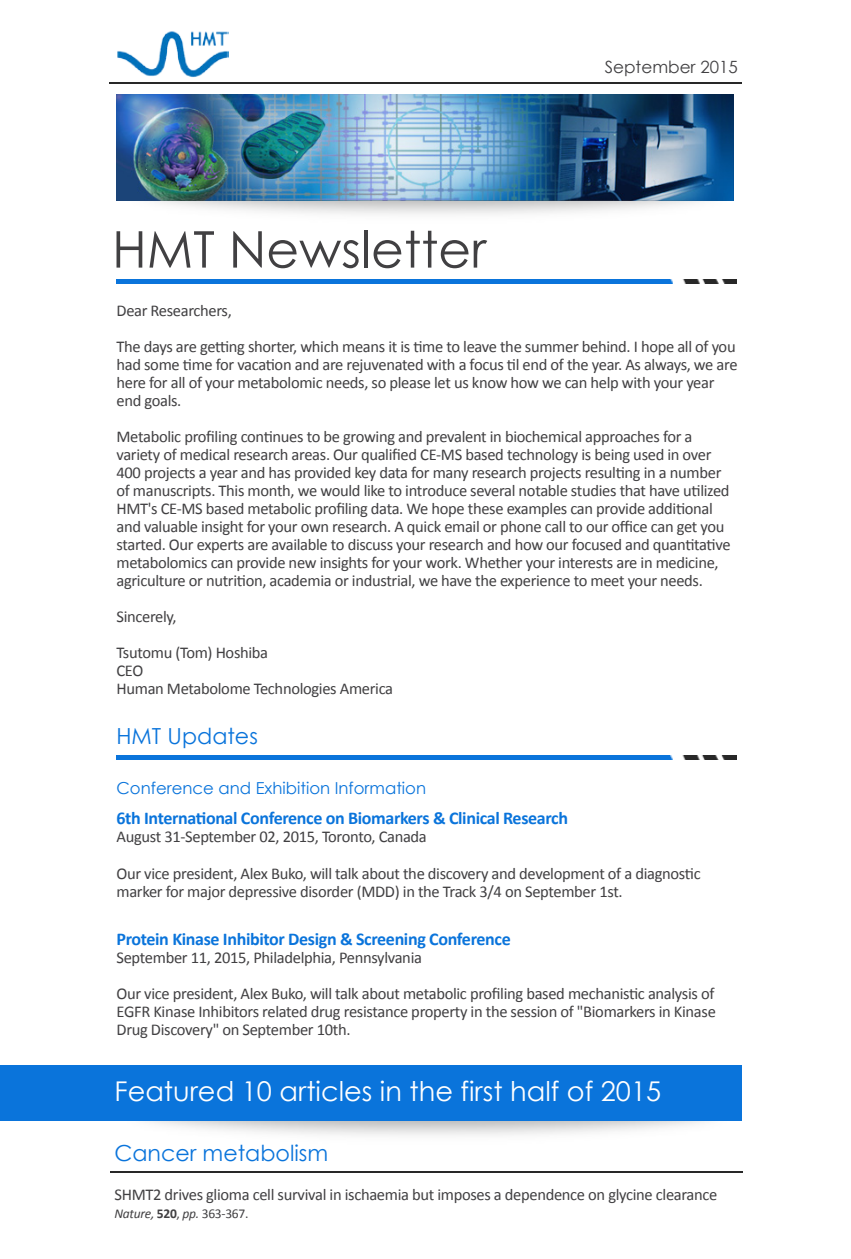
<style>
.page{position:relative;width:851px;height:1259px;background:#fff}
.page>*{position:absolute;margin:0;border:0;box-sizing:border-box;transform-origin:0 0}
.t1{font:50.7px "Century Gothic";color:#414042}
.t2{font:27.3px "Century Gothic";color:#fff}
.t3{font:22.2px "Century Gothic";color:#0a74db}
.t4{font:700 18px "Calibri";letter-spacing:-.02em;color:#0a74db}
.t5{font:16.8px "Century Gothic";color:#414042}
.t6{font:16.5px/18px "Calibri";letter-spacing:-.02em;color:#414042}
.t7{font:16.5px "Century Gothic";color:#0a74db}
.t8{font:italic 13.5px "Calibri";letter-spacing:-.02em;color:#414042}
.s1{font-weight:700;font-style:normal}
.s2{font-style:normal}
</style>
<div class="page">
<hr style="left:109px;top:82px;width:632px;height:1px;background:#282828">
<img style="left:117px;top:31px;width:111px;height:46px">
<img style="left:116px;top:94px;width:617px;height:107px">
<hr style="left:116px;top:279px;width:557px;height:4px;background:#0a74db">
<img style="left:682px;top:279px;width:54px;height:4px">
<div style="left:0;top:1065px;width:741px;height:56px;background:#0a74db"></div>
<hr style="left:110px;top:1171px;width:632px;height:1px;background:#282828">
<hr style="left:116px;top:756px;width:557px;height:4px;background:#0a74db">
<img style="left:682px;top:756px;width:54px;height:4px">
<p class="t5" style="left:604px;top:57px;width:134px">September 2015</p>
<h1 class="t1" style="left:112px;top:218px;width:375px">HMT Newsletter</h1>
<p class="t6" style="left:116px;top:292px;width:620px;line-height:36px">Dear Researchers,<br>The days are getting shorter, which means it is time to leave the summer behind. I hope all of you</p>
<p class="t6" style="left:116px;top:355px;width:622px">had some time for vacation and are rejuvenated with a focus til end of the year. As always, we are here for all of your metabolomic needs, so please let us know how we can help with your year end goals.</p>
<p class="t6" style="left:116px;top:427px;width:615px">Metabolic profiling continues to be growing and prevalent in biochemical approaches for a variety of medical research areas. Our qualified CE-MS based technology is being used in over 400 projects a year and has provided key data for many research projects resulting in a number of manuscripts. This month, we would like to introduce several notable studies that have utilized HMT's CE-MS based metabolic profiling data. We hope these examples can provide additional and valuable insight for your own research. A quick email or phone call to our office can get you started. Our experts are available to discuss your research and how our focused and quantitative metabolomics can provide new insights for your work. Whether your interests are in medicine, agriculture or nutrition, academia or industrial, we have the experience to meet your needs.</p>
<p class="t6" style="left:116px;top:598px;width:153px;line-height:36px">Sincerely,<br>Tsutomu (Tom) Hoshiba</p>
<p class="t6" style="left:116px;top:661px;width:278px">CEO<br>Human Metabolome Technologies America</p>
<h3 class="t3" style="left:116px;top:722px;width:143px">HMT Updates</h3>
<p class="t7" style="left:116px;top:778px;width:311px">Conference and Exhibition Information</p>
<p class="t4" style="left:116px;top:807px;width:453px">6th International Conference on Biomarkers &amp; Clinical Research</p>
<p class="t6" style="left:116px;top:819px;width:585px;line-height:36px">August 31-September 02, 2015, Toronto, Canada<br>Our vice president, Alex Buko, will talk about the discovery and development of a diagnostic</p>
<p class="t6" style="left:116px;top:882px;width:507px">marker for major depressive disorder (MDD) in the Track 3/4 on September 1st.</p>
<p class="t4" style="left:116px;top:927px;width:395px">Protein Kinase Inhibitor Design &amp; Screening Conference</p>
<p class="t6" style="left:116px;top:939px;width:599px;line-height:36px">September 11, 2015, Philadelphia, Pennsylvania<br>Our vice president, Alex Buko, will talk about metabolic profiling based mechanistic analysis of</p>
<p class="t6" style="left:116px;top:1002px;width:600px">EGFR Kinase Inhibitors related drug resistance property in the session of "Biomarkers in Kinase<br>Drug Discovery" on September 10th.</p>
<h2 class="t2" style="left:114px;top:1074px;width:548px">Featured 10 articles in the first half of 2015</h2>
<h3 class="t3" style="left:114px;top:1140px;width:215px">Cancer metabolism</h3>
<p class="t6" style="left:114px;top:1186px;width:604px">SHMT2 drives glioma cell survival in ischaemia but imposes a dependence on glycine clearance</p>
<p class="t8" style="left:114px;top:1204px;width:135px">Nature, <span class="s1">520</span><span class="s2">,</span> pp. <span class="s2">363-367.</span></p>
</div>
